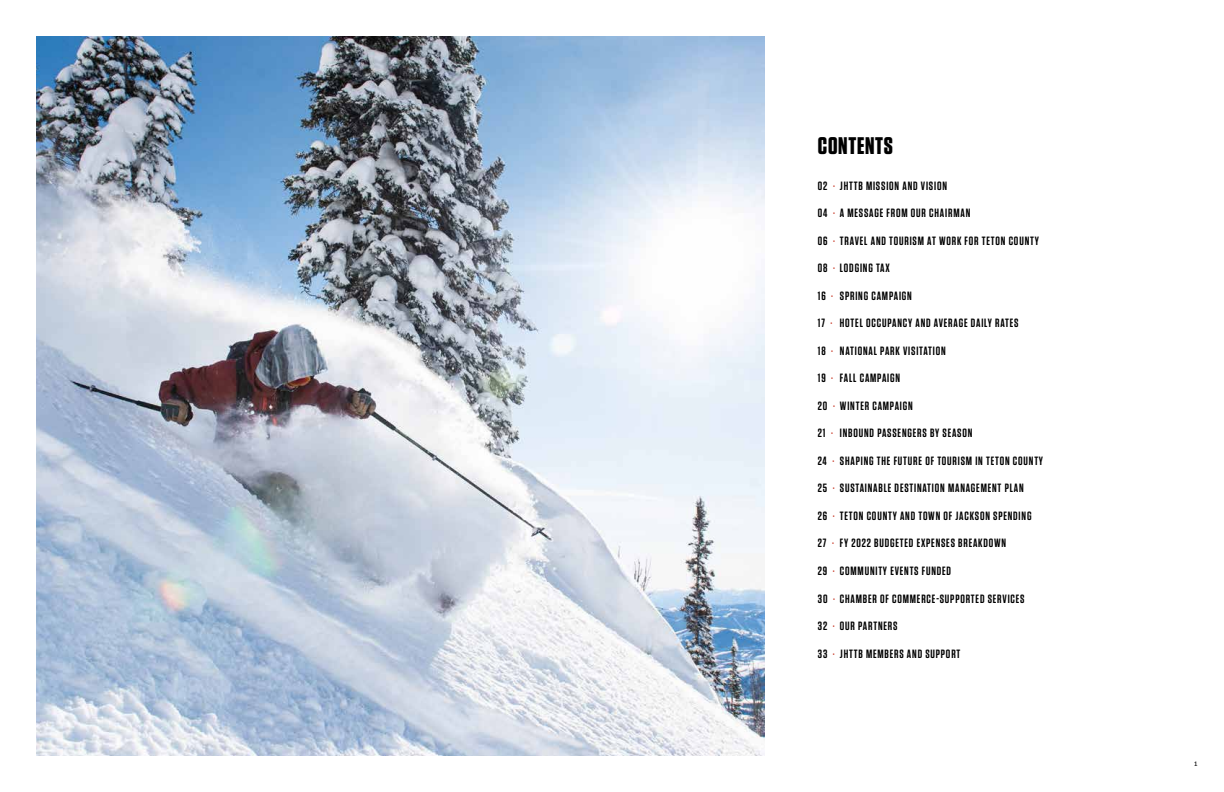
<style>
.page{position:relative;width:1224px;height:792px;background:#fff}
.page>*{position:absolute;margin:0;border:0;box-sizing:border-box;transform-origin:0 0}
.t1{font:700 24px "Tungsten";letter-spacing:.03em;color:#000}
.t2{font:600 12px "Tungsten";letter-spacing:.07em;color:#000}
.t3{font:500 7px "Sentinel";color:#000}
.s1{font-size:8px;color:#ca4130}
</style>
<div class="page">
<img style="left:36px;top:36px;width:729px;height:720px">
<h1 class="t1" style="left:818px;top:132px;width:76px">CONTENTS</h1>
<p class="t2" style="left:818px;top:179px;width:131px">02 <span class="s1">•</span> JHTTB MISSION AND VISION</p>
<p class="t2" style="left:818px;top:207px;width:154px">04 <span class="s1">•</span> A MESSAGE FROM OUR CHAIRMAN</p>
<p class="t2" style="left:818px;top:234px;width:222px">06 <span class="s1">•</span> TRAVEL AND TOURISM AT WORK FOR TETON COUNTY</p>
<p class="t2" style="left:818px;top:262px;width:73px">08 <span class="s1">•</span> LODGING TAX</p>
<p class="t2" style="left:818px;top:289px;width:95px">16 <span class="s1">•</span> SPRING CAMPAIGN</p>
<p class="t2" style="left:818px;top:317px;width:202px">17 <span class="s1">•</span> HOTEL OCCUPANCY AND AVERAGE DAILY RATES</p>
<p class="t2" style="left:818px;top:344px;width:129px">18 <span class="s1">•</span> NATIONAL PARK VISITATION</p>
<p class="t2" style="left:818px;top:372px;width:84px">19 <span class="s1">•</span> FALL CAMPAIGN</p>
<p class="t2" style="left:818px;top:399px;width:96px">20 <span class="s1">•</span> WINTER CAMPAIGN</p>
<p class="t2" style="left:818px;top:427px;width:156px">21 <span class="s1">•</span> INBOUND PASSENGERS BY SEASON</p>
<p class="t2" style="left:818px;top:454px;width:227px">24 <span class="s1">•</span> SHAPING THE FUTURE OF TOURISM IN TETON COUNTY</p>
<p class="t2" style="left:818px;top:482px;width:207px">25 <span class="s1">•</span> SUSTAINABLE DESTINATION MANAGEMENT PLAN</p>
<p class="t2" style="left:818px;top:509px;width:215px">26 <span class="s1">•</span> TETON COUNTY AND TOWN OF JACKSON SPENDING</p>
<p class="t2" style="left:818px;top:537px;width:190px">27 <span class="s1">•</span> FY 2022 BUDGETED EXPENSES BREAKDOWN</p>
<p class="t2" style="left:818px;top:565px;width:135px">29 <span class="s1">•</span> COMMUNITY EVENTS FUNDED</p>
<p class="t2" style="left:818px;top:592px;width:208px">30 <span class="s1">•</span> CHAMBER OF COMMERCE-SUPPORTED SERVICES</p>
<p class="t2" style="left:818px;top:620px;width:81px">32 <span class="s1">•</span> OUR PARTNERS</p>
<p class="t2" style="left:818px;top:647px;width:144px">33 <span class="s1">•</span> JHTTB MEMBERS AND SUPPORT</p>
<p class="t3" style="left:1194px;top:758px;width:5px">1</p>
</div>
